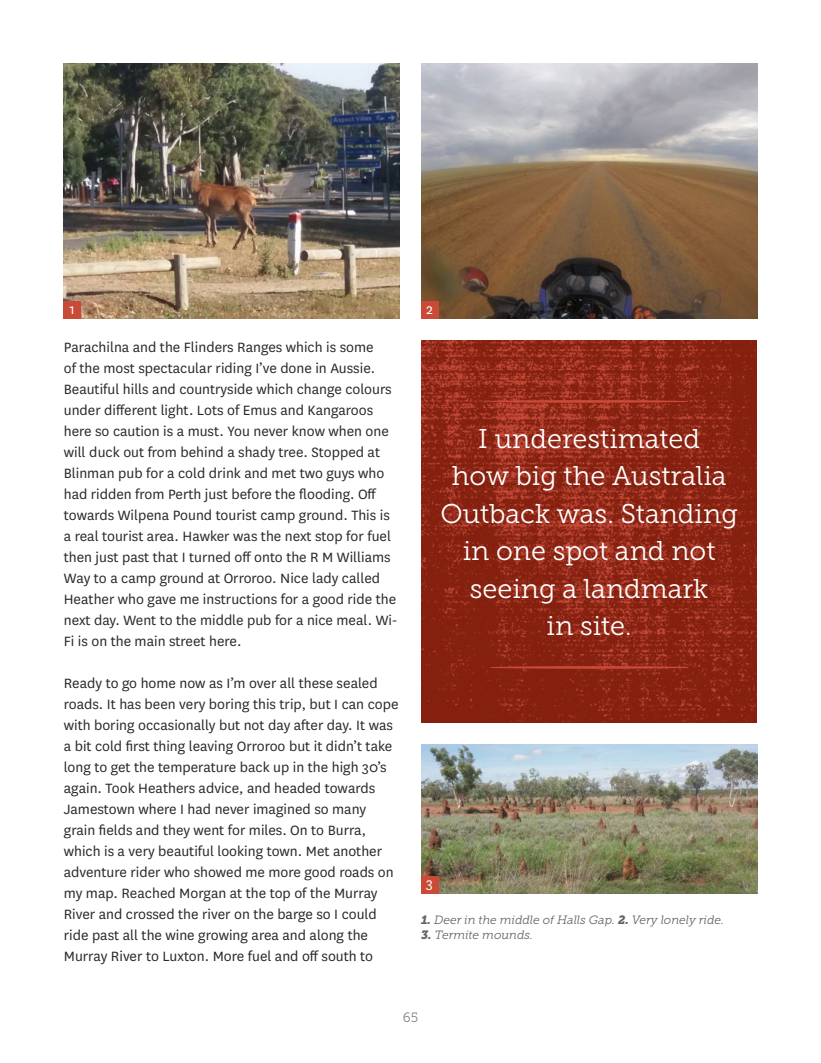
<style>
.page{position:relative;width:821px;height:1063px;background:#fff}
.page>*{position:absolute;margin:0;border:0;box-sizing:border-box;transform-origin:0 0}
.t1{font:27px/37.5px "Museo Slab 300";color:#fff;text-align:center}
.t2{font:15.75px/21px "National";color:#292829}
.t3{font:15.75px "National";color:#fff}
.t4{font:13.5px "Museo Slab 300";color:#808285}
.t5{font:italic 12px "Museo Slab 300";letter-spacing:-.005em;color:#636466}
.s1{font-family:"Museo Slab 900"}
</style>
<div class="page">
<img style="left:64px;top:64px;width:336px;height:255px">
<img style="left:421px;top:64px;width:336px;height:255px">
<img style="left:421px;top:744px;width:336px;height:149px">
<img style="left:421px;top:340px;width:335px;height:383px">
<div style="left:64px;top:302px;width:17px;height:17px;background:#c84a37"></div>
<div style="left:421px;top:302px;width:17px;height:17px;background:#c84a37"></div>
<div style="left:421px;top:876px;width:17px;height:17px;background:#c84a37"></div>
<svg style="left:490px;top:400px;width:198px;height:3px"></svg>
<svg style="left:490px;top:666px;width:198px;height:3px"></svg>
<p class="t3" style="left:70px;top:299px;width:7px">1</p>
<p class="t3" style="left:426px;top:299px;width:8px">2</p>
<p class="t2" style="left:64px;top:336px;width:335px">Parachilna and the Flinders Ranges which is some<br>of the most spectacular riding I’ve done in Aussie.<br>Beautiful hills and countryside which change colours under different light. Lots of Emus and Kangaroos here so caution is a must. You never know when one will duck out from behind a shady tree. Stopped at Blinman pub for a cold drink and met two guys who had ridden from Perth just before the flooding. Off towards Wilpena Pound tourist camp ground. This is a real tourist area. Hawker was the next stop for fuel then just past that I turned off onto the R M Williams Way to a camp ground at Orroroo. Nice lady called Heather who gave me instructions for a good ride the next day. Went to the middle pub for a nice meal. Wi-Fi is on the main street here.</p>
<p class="t2" style="left:64px;top:672px;width:336px">Ready to go home now as I’m over all these sealed roads. It has been very boring this trip, but I can cope with boring occasionally but not day after day. It was a bit cold first thing leaving Orroroo but it didn’t take long to get the temperature back up in the high 30’s again. Took Heathers advice, and headed towards Jamestown where I had never imagined so many grain fields and they went for miles. On to Burra, which is a very beautiful looking town. Met another adventure rider who showed me more good roads on my map. Reached Morgan at the top of the Murray River and crossed the river on the barge so I could ride past all the wine growing area and along the Murray River to Luxton. More fuel and off south to</p>
<h1 class="t1" style="left:440px;top:420px;width:299px">I underestimated<br>how big the Australia<br>Outback was. Standing in one spot and not seeing a landmark<br>in site.</h1>
<p class="t3" style="left:426px;top:873px;width:8px">3</p>
<p class="t5" style="left:421px;top:913px;width:304px"><span class="s1">1.</span> Deer in the middle of Halls Gap. <span class="s1">2.</span> Very lonely ride.</p>
<p class="t5" style="left:421px;top:928px;width:114px"><span class="s1">3.</span> Termite mounds.</p>
<p class="t4" style="left:403px;top:1010px;width:17px">65</p>
</div>
